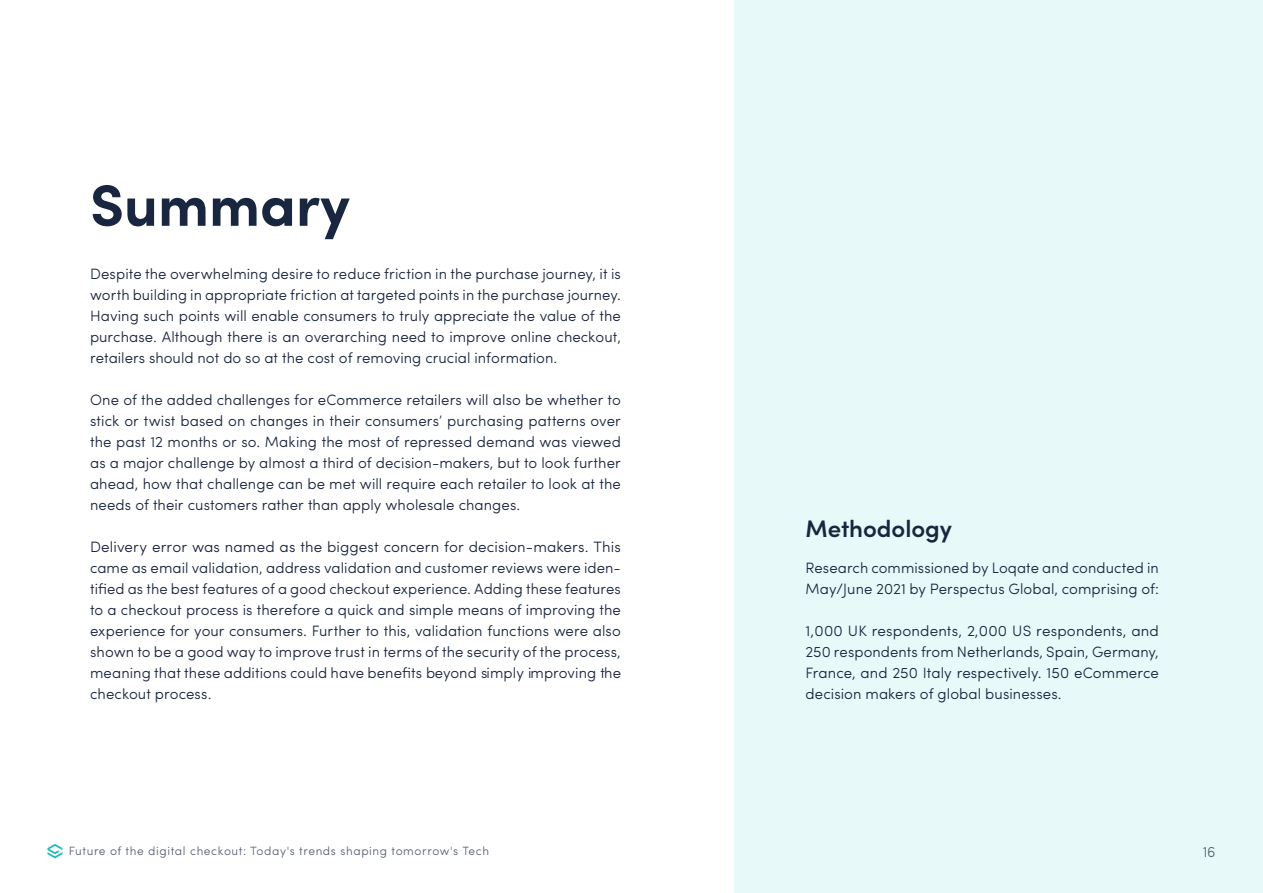
<style>
.page{position:relative;width:1263px;height:893px;background:#fff}
.page>*{position:absolute;margin:0;border:0;box-sizing:border-box;transform-origin:0 0}
.Paragraph_Justified{font:700 58.5px "Sofia Pro";color:#19263f}
.Heading_Medium{font:600 24px "Sofia Pro";color:#19263f}
.Paragraph_Justified-2{font:300 15px/21px "Sofia Pro";letter-spacing:.005em;color:#19263f;text-align:justify}
.t1{font:300 15px "Sofia Pro";color:#596374}
.t2{font:300 12px "Sofia Pro";letter-spacing:.05em;color:#596374}
</style>
<div class="page">
<div style="left:734px;top:0;width:529px;height:893px;background:#e7f9f8"></div>
<svg style="left:47px;top:844px;width:15px;height:14px"></svg>
<p class="Paragraph_Justified" style="left:90px;top:160px;width:261px">Summary</p>
<p class="Paragraph_Justified-2" style="left:90px;top:262px;width:532px">Despite the overwhelming desire to reduce friction in the purchase journey, it is worth building in appropriate friction at targeted points in the purchase journey.<br>Having such points will enable consumers to truly appreciate the value of the purchase. Although there is an overarching need to improve online checkout, retailers should not do so at the cost of removing crucial information.</p>
<p class="Paragraph_Justified-2" style="left:90px;top:388px;width:532px">One of the added challenges for eCommerce retailers will also be whether to stick or twist based on changes in their consumers’ purchasing patterns over the past 12 months or so. Making the most of repressed demand was viewed as a major challenge by almost a third of decision-makers, but to look further ahead, how that challenge can be met will require each retailer to look at the needs of their customers rather than apply wholesale changes.</p>
<p class="Paragraph_Justified-2" style="left:90px;top:535px;width:532px">Delivery error was named as the biggest concern for decision-makers. This came as email validation, address validation and customer reviews were iden&shy;tified as the best features of a good checkout experience. Adding these features to a checkout process is therefore a quick and simple means of improving the experience for your consumers. Further to this, validation functions were also shown to be a good way to improve trust in terms of the security of the process, meaning that these additions could have benefits beyond simply improving the checkout process.</p>
<p class="Heading_Medium" style="left:805px;top:510px;width:148px">Methodology</p>
<p class="Paragraph_Justified-2" style="left:805px;top:556px;width:355px">Research commissioned by Loqate and conducted in<br>May/June 2021 by Perspectus Global, comprising of:</p>
<p class="Paragraph_Justified-2" style="left:805px;top:619px;width:355px">1,000 UK respondents, 2,000 US respondents, and 250 respondents from Netherlands, Spain, Germany, France, and 250 Italy respectively. 150 eCommerce decision makers of global businesses.</p>
<p class="t2" style="left:69px;top:842px;width:422px">Future of the digital checkout: Today's trends shaping tomorrow's Tech</p>
<p class="t1" style="left:1203px;top:840px;width:14px">16</p>
</div>
